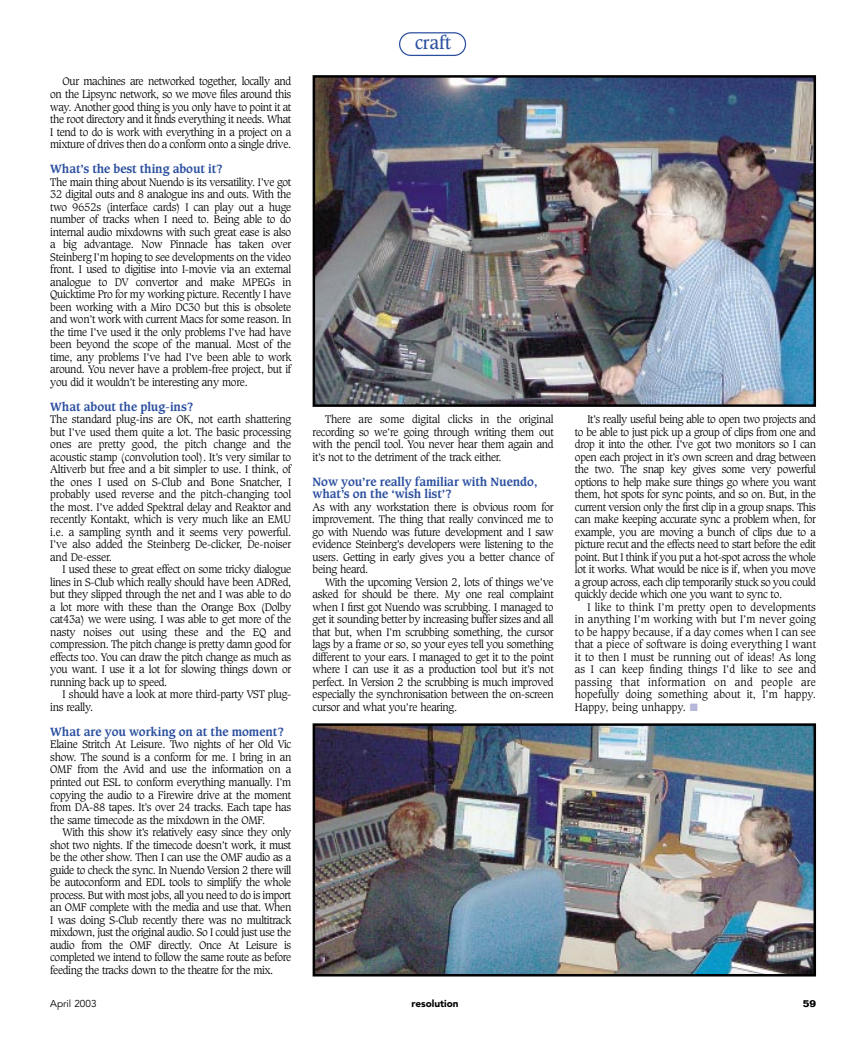
<style>
.page{position:relative;width:868px;height:1052px;background:#fff}
.page>*{position:absolute;margin:0;border:0;box-sizing:border-box;transform-origin:0 0}
.t1{font:17.5px "Caxton";color:#2b4f9f}
.t2{font:700 11.5px/12.5px "Caxton";letter-spacing:-.005em;color:#2b4f9f}
.t3{font:300 10.62px/12.5px "Caxton";letter-spacing:-.025em;color:#000;text-align:justify}
.t4{font:900 10px "Avenir";color:#000}
.t5{font:10px "Avenir";color:#000}
.t6{font:700 10px "Folio";color:#000}
.s1{color:#b7b7d9}
</style>
<div class="page">
<svg style="left:399px;top:32px;width:67px;height:24px"></svg>
<img style="left:315px;top:78px;width:498px;height:326px">
<div style="left:312px;top:75px;width:504px;height:332px;border:2px solid #000"></div>
<img style="left:315px;top:726px;width:498px;height:247px">
<div style="left:312px;top:723px;width:504px;height:253px;border:2px solid #000"></div>
<p class="t3" style="left:50px;top:76px;width:242px;text-indent:12px">Our machines are networked together, locally and on the Lipsync network, so we move files around this way. Another good thing is you only have to point it at the root directory and it finds everything it needs. What I tend to do is work with everything in a project on a mixture of drives then do a conform onto a single drive.</p>
<p class="t2" style="left:50px;top:163px;width:174px">What’s the best thing about it?</p>
<p class="t3" style="left:50px;top:176px;width:242px">The main thing about Nuendo is its versatility. I’ve got 32 digital outs and 8 analogue ins and outs. With the two 9652s (interface cards) I can play out a huge number of tracks when I need to. Being able to do internal audio mixdowns with such great ease is also a big advantage. Now Pinnacle has taken over Steinberg I’m hoping to see developments on the video front. I used to digitise into I-movie via an external analogue to DV convertor and make MPEGs in Quicktime Pro for my working picture. Recently I have been working with a Miro DC30 but this is obsolete and won’t work with current Macs for some reason. In the time I’ve used it the only problems I’ve had have been beyond the scope of the manual. Most of the time, any problems I’ve had I’ve been able to work around. You never have a problem-free project, but if you did it wouldn’t be interesting any more.</p>
<p class="t2" style="left:50px;top:401px;width:145px">What about the plug-ins?</p>
<p class="t3" style="left:50px;top:414px;width:242px">The standard plug-ins are OK, not earth shattering but I’ve used them quite a lot. The basic processing ones are pretty good, the pitch change and the acoustic stamp (convolution tool). It’s very similar to Altiverb but free and a bit simpler to use. I think, of the ones I used on S-Club and Bone Snatcher, I probably used reverse and the pitch-changing tool the most. I’ve added Spektral delay and Reaktor and recently Kontakt, which is very much like an EMU i.e. a sampling synth and it seems very powerful.<br>I’ve also added the Steinberg De-clicker, De-noiser and De-esser.</p>
<p class="t3" style="left:50px;top:564px;width:242px;text-indent:12px">I used these to great effect on some tricky dialogue lines in S-Club which really should have been ADRed, but they slipped through the net and I was able to do a lot more with these than the Orange Box (Dolby cat43a) we were using. I was able to get more of the nasty noises out using these and the EQ and compression. The pitch change is pretty damn good for effects too. You can draw the pitch change as much as you want. I use it a lot for slowing things down or running back up to speed.</p>
<p class="t3" style="left:50px;top:689px;width:242px;text-indent:12px">I should have a look at more third-party VST plug&shy;ins really.</p>
<p class="t2" style="left:50px;top:726px;width:235px">What are you working on at the moment?</p>
<p class="t3" style="left:50px;top:739px;width:242px">Elaine Stritch At Leisure. Two nights of her Old Vic show. The sound is a conform for me. I bring in an OMF from the Avid and use the information on a printed out ESL to conform everything manually. I’m copying the audio to a Firewire drive at the moment from DA-88 tapes. It’s over 24 tracks. Each tape has the same timecode as the mixdown in the OMF.</p>
<p class="t3" style="left:50px;top:826px;width:242px;text-indent:12px">With this show it’s relatively easy since they only shot two nights. If the timecode doesn’t work, it must be the other show. Then I can use the OMF audio as a guide to check the sync. In Nuendo Version 2 there will be autoconform and EDL tools to simplify the whole process. But with most jobs, all you need to do is import an OMF complete with the media and use that. When I was doing S-Club recently there was no multitrack mixdown, just the original audio. So I could just use the audio from the OMF directly. Once At Leisure is completed we intend to follow the same route as before feeding the tracks down to the theatre for the mix.</p>
<h1 class="t1" style="left:415px;top:35px;width:37px">craft</h1>
<p class="t3" style="left:312px;top:414px;width:242px;text-indent:12px">There are some digital clicks in the original recording so we’re going through writing them out with the pencil tool. You never hear them again and it’s not to the detriment of the track either.</p>
<p class="t2" style="left:312px;top:476px;width:226px">Now you’re really familiar with Nuendo, what’s on the ‘wish list’?</p>
<p class="t3" style="left:312px;top:501px;width:242px">As with any workstation there is obvious room for improvement. The thing that really convinced me to go with Nuendo was future development and I saw evidence Steinberg’s developers were listening to the users. Getting in early gives you a better chance of being heard.</p>
<p class="t3" style="left:312px;top:576px;width:242px;text-indent:12px">With the upcoming Version 2, lots of things we’ve asked for should be there. My one real complaint when I first got Nuendo was scrubbing. I managed to get it sounding better by increasing buffer sizes and all that but, when I’m scrubbing something, the cursor lags by a frame or so, so your eyes tell you something different to your ears. I managed to get it to the point where I can use it as a production tool but it’s not perfect. In Version 2 the scrubbing is much improved especially the synchronisation between the on-screen cursor and what you’re hearing.</p>
<p class="t3" style="left:575px;top:414px;width:242px;text-indent:12px">It’s really useful being able to open two projects and to be able to just pick up a group of clips from one and drop it into the other. I’ve got two monitors so I can open each project in it’s own screen and drag between the two. The snap key gives some very powerful options to help make sure things go where you want them, hot spots for sync points, and so on. But, in the current version only the first clip in a group snaps. This can make keeping accurate sync a problem when, for example, you are moving a bunch of clips due to a picture recut and the effects need to start before the edit point. But I think if you put a hot-spot across the whole lot it works. What would be nice is if, when you move a group across, each clip temporarily stuck so you could quickly decide which one you want to sync to.</p>
<p class="t3" style="left:575px;top:601px;width:242px;text-indent:12px">I like to think I’m pretty open to developments in anything I’m working with but I’m never going to be happy because, if a day comes when I can see that a piece of software is doing everything I want it to then I must be running out of ideas! As long as I can keep finding things I’d like to see and passing that information on and people are hopefully doing something about it, I’m happy.<br>Happy, being unhappy. <span class="s1">■</span></p>
<p class="t5" style="left:50px;top:999px;width:48px">April 2003</p>
<p class="t4" style="left:411px;top:999px;width:49px">resolution</p>
<p class="t6" style="left:802px;top:999px;width:15px">59</p>
</div>
